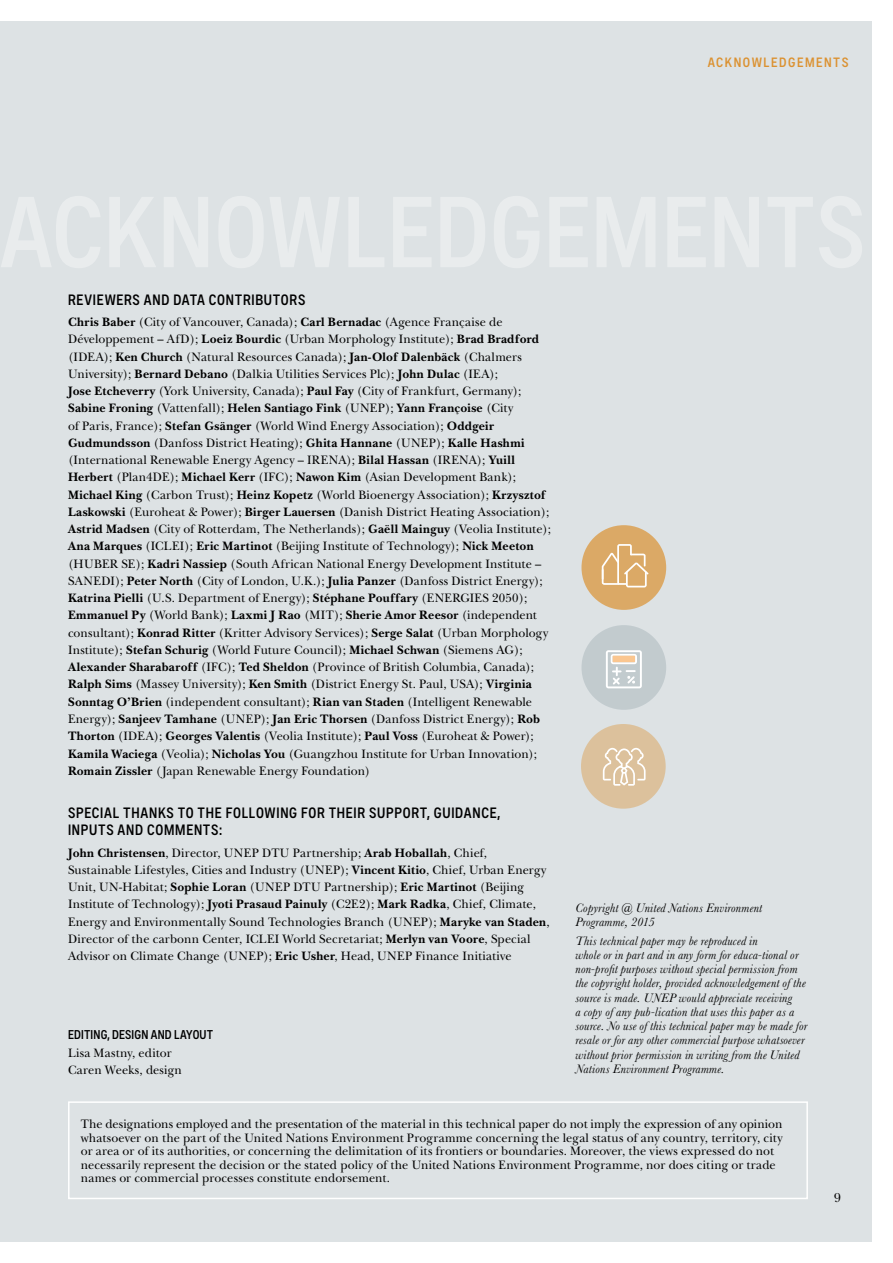
<style>
.page{position:relative;width:893px;height:1263px;background:#fff}
.page>*{position:absolute;margin:0;border:0;box-sizing:border-box;transform-origin:0 0}
.t1{font:500 15px/17.2px "Amperstandard";letter-spacing:.05em;color:#000}
.t2{font:500 13.5px "Amperstandard";letter-spacing:.11em;color:#db9130}
.t3{font:13.5px "New Baskerville";color:#000}
.t4{font:12.75px/17.2px "New Baskerville";letter-spacing:.01em;color:#000}
.t5{font:italic 12.75px/14.2px "Baskerville";letter-spacing:.02em;color:#000}
.t6{font:500 12.75px "Amperstandard";letter-spacing:.015em;color:#000}
.s1{font-weight:700}
</style>
<div class="page">
<div style="left:0;top:21px;width:872px;height:1221px;background:#dde2e4"></div>
<div style="left:68px;top:1101px;width:740px;height:98px;border:2px solid #fff"></div>
<div style="left:581px;top:724px;width:85px;height:85px;background:#dcc19c;border-radius:50%"></div>
<div style="left:581px;top:625px;width:85px;height:85px;background:#c2cbce;border-radius:50%"></div>
<div style="left:581px;top:525px;width:85px;height:85px;background:#dba966;border-radius:50%"></div>
<svg style="left:603px;top:748px;width:43px;height:38px"></svg>
<svg style="left:606px;top:650px;width:36px;height:38px"></svg>
<div style="left:613px;top:656px;width:22px;height:6px;background:#fac690"></div>
<svg style="left:602px;top:544px;width:46px;height:43px"></svg>
<p class="t2" style="left:708px;top:54px;width:142px">ACKNOWLEDGEMENTS</p>
<p class="t1" style="left:68px;top:291px;width:239px">REVIEWERS AND DATA CONTRIBUTORS</p>
<p class="t4" style="left:68px;top:313px;width:485px"><span class="s1">Chris Baber</span> (City of Vancouver, Canada); <span class="s1">Carl Bernadac</span> (Agence Française de Développement – AfD); <span class="s1">Loeiz Bourdic</span> (Urban Morphology Institute); <span class="s1">Brad Bradford </span>(IDEA); <span class="s1">Ken Church</span> (Natural Resources Canada); <span class="s1">Jan-Olof Dalenbäck</span> (Chalmers University); <span class="s1">Bernard Debano</span> (Dalkia Utilities Services Plc); <span class="s1">John Dulac</span> (IEA);<br><span class="s1">Jose Etcheverry</span> (York University, Canada); <span class="s1">Paul Fay</span> (City of Frankfurt, Germany); <span class="s1">Sabine Froning</span> (Vattenfall); <span class="s1">Helen Santiago Fink</span> (UNEP); <span class="s1">Yann Françoise</span> (City<br>of Paris, France); <span class="s1">Stefan Gsänger</span> (World Wind Energy Association); <span class="s1">Oddgeir Gudmundsson</span> (Danfoss District Heating); <span class="s1">Ghita Hannane</span> (UNEP); <span class="s1">Kalle Hashmi </span>(International Renewable Energy Agency – IRENA); <span class="s1">Bilal Hassan</span> (IRENA); <span class="s1">Yuill Herbert</span> (Plan4DE); <span class="s1">Michael Kerr</span> (IFC); <span class="s1">Nawon Kim</span> (Asian Development Bank); <span class="s1">Michael King</span> (Carbon Trust); <span class="s1">Heinz Kopetz</span> (World Bioenergy Association); <span class="s1">Krzysztof Laskowski</span> (Euroheat &amp; Power); <span class="s1">Birger Lauersen</span> (Danish District Heating Association); <span class="s1">Astrid Madsen</span> (City of Rotterdam, The Netherlands); <span class="s1">Gaëll Mainguy</span> (Veolia Institute); <span class="s1">Ana Marques</span> (ICLEI); <span class="s1">Eric Martinot</span> (Beijing Institute of Technology); <span class="s1">Nick Meeton </span>(HUBER SE); <span class="s1">Kadri Nassiep</span> (South African National Energy Development Institute – SANEDI); <span class="s1">Peter North</span> (City of London, U.K.); <span class="s1">Julia Panzer</span> (Danfoss District Energy); <span class="s1">Katrina Pielli</span> (U.S. Department of Energy); <span class="s1">Stéphane Pouffary</span> (ENERGIES 2050); <span class="s1">Emmanuel Py</span> (World Bank); <span class="s1">Laxmi J Rao</span> (MIT); <span class="s1">Sherie Amor Reesor</span> (independent consultant); <span class="s1">Konrad Ritter</span> (Kritter Advisory Services); <span class="s1">Serge Salat</span> (Urban Morphology Institute); <span class="s1">Stefan Schurig</span> (World Future Council); <span class="s1">Michael Schwan</span> (Siemens AG); <span class="s1">Alexander Sharabaroff</span> (IFC); <span class="s1">Ted Sheldon</span> (Province of British Columbia, Canada); <span class="s1">Ralph Sims</span> (Massey University); <span class="s1">Ken Smith</span> (District Energy St. Paul, USA); <span class="s1">Virginia Sonntag O’Brien</span> (independent consultant); <span class="s1">Rian van Staden</span> (Intelligent Renewable Energy); <span class="s1">Sanjeev Tamhane</span> (UNEP); <span class="s1">Jan Eric Thorsen</span> (Danfoss District Energy); <span class="s1">Rob Thorton</span> (IDEA); <span class="s1">Georges Valentis</span> (Veolia Institute); <span class="s1">Paul Voss</span> (Euroheat &amp; Power); <span class="s1">Kamila Waciega</span> (Veolia); <span class="s1">Nicholas You</span> (Guangzhou Institute for Urban Innovation); <span class="s1">Romain Zissler</span> (Japan Renewable Energy Foundation)</p>
<p class="t1" style="left:68px;top:804px;width:434px">SPECIAL THANKS TO THE FOLLOWING FOR THEIR SUPPORT, GUIDANCE,<br>INPUTS AND COMMENTS:</p>
<p class="t4" style="left:68px;top:844px;width:483px"><span class="s1">John Christensen</span>, Director, UNEP DTU Partnership; <span class="s1">Arab Hoballah</span>, Chief, Sustainable Lifestyles, Cities and Industry (UNEP); <span class="s1">Vincent Kitio</span>, Chief, Urban Energy Unit, UN-Habitat; <span class="s1">Sophie Loran</span> (UNEP DTU Partnership); <span class="s1">Eric Martinot</span> (Beijing Institute of Technology); <span class="s1">Jyoti Prasaud Painuly</span> (C2E2); <span class="s1">Mark Radka</span>, Chief, Climate, Energy and Environmentally Sound Technologies Branch (UNEP); <span class="s1">Maryke van Staden</span>, Director of the carbonn Center, ICLEI World Secretariat; <span class="s1">Merlyn van Voore</span>, Special Advisor on Climate Change (UNEP); <span class="s1">Eric Usher</span>, Head, UNEP Finance Initiative</p>
<p class="t6" style="left:68px;top:1027px;width:147px">EDITING, DESIGN AND LAYOUT</p>
<p class="t4" style="left:68px;top:1044px;width:115px">Lisa Mastny, editor<br>Caren Weeks, design</p>
<p class="t5" style="left:575px;top:900px;width:188px">Copyright @ United Nations Environment<br>Programme, 2015</p>
<p class="t5" style="left:575px;top:933px;width:233px">This technical paper may be reproduced in<br>whole or in part and in any form for educa-tional or non-profit purposes without special permission from the copyright holder, provided acknowledgement of the source is made. UNEP would appreciate receiving<br>a copy of any pub-lication that uses this paper as a source. No use of this technical paper may be made for resale or for any other commercial purpose whatsoever without prior permission in writing from the United Nations Environment Programme.</p>
<p class="t4" style="left:81px;top:1117px;width:703px;line-height:13.5px">The designations employed and the presentation of the material in this technical paper do not imply the expression of any opinion whatsoever on the part of the United Nations Environment Programme concerning the legal status of any country, territory, city or area or of its authorities, or concerning the delimitation of its frontiers or boundaries. Moreover, the views expressed do not necessarily represent the decision or the stated policy of the United Nations Environment Programme, nor does citing or trade names or commercial processes constitute endorsement.</p>
<p class="t3" style="left:834px;top:1190px;width:8px">9</p>
</div>
